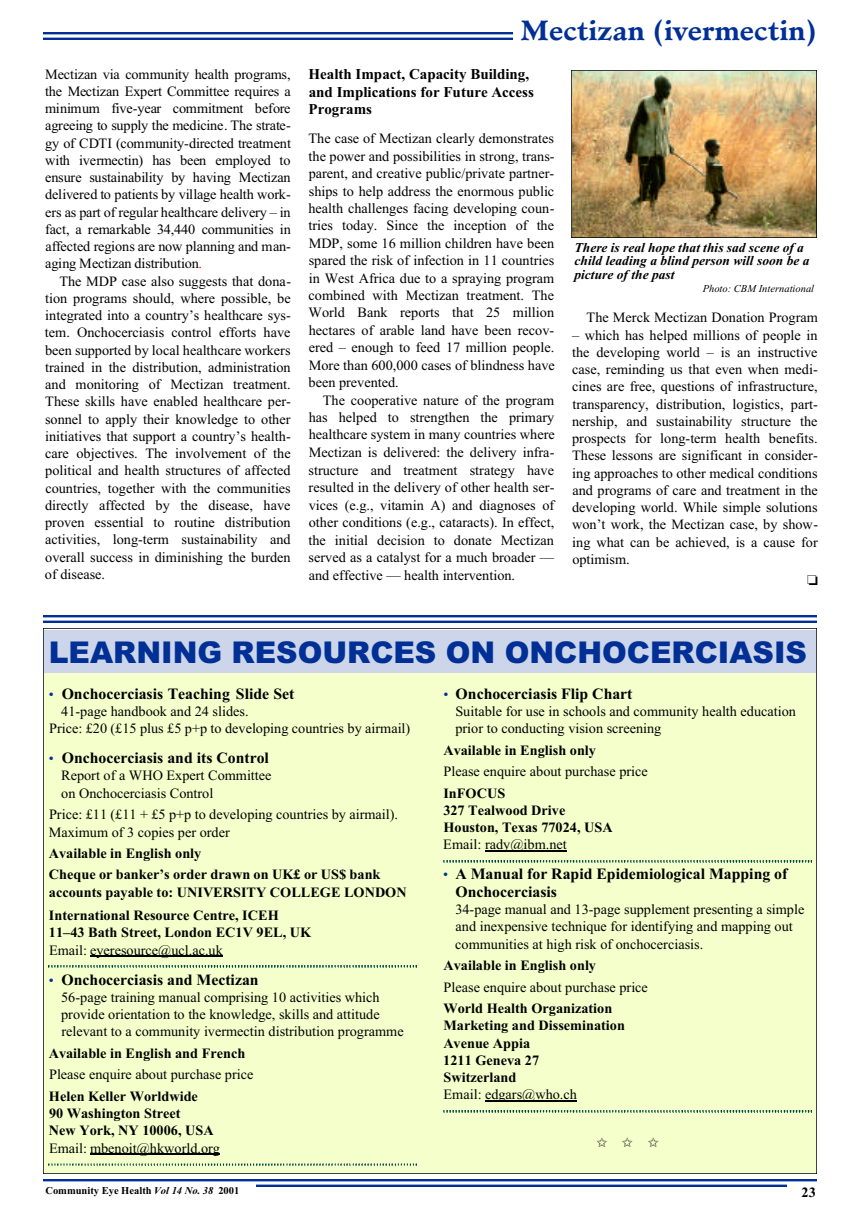
<style>
.page{position:relative;width:852px;height:1215px;background:#fff}
.page>*{position:absolute;margin:0;border:0;box-sizing:border-box;transform-origin:0 0}
.t1{font:900 30px "Arial";color:#002f96}
.t2{font:700 27px "Minister";color:#002f96}
.t3{font:700 15.75px/17.2px "Times New Roman";color:#000}
.t4{font:700 15px/17.2px "Times New Roman";color:#000}
.t5{font:14.25px/17.2px "Times";color:#000}
.t6{font:700 14.25px/17.2px "Times New Roman";color:#000}
.t7{font:italic 700 13.5px/13.5px "Times New Roman";color:#000}
.t8{font:13.5px "Zapf Dingbats";color:#000}
.t9{font:700 10.5px "Times New Roman";color:#000}
.t10{font:italic 10.5px "Times New Roman";color:#000}
.s1{color:#f00}
.s2{font-family:"Times";font-weight:400;font-size:14.25px;color:#002f96}
.s3{font-style:italic}
</style>
<div class="page">
<img style="left:44px;top:1179px;width:772px;height:7px">
<div style="left:44px;top:1183px;width:212px;height:17px;background:#fff"></div>
<img style="left:44px;top:32px;width:469px;height:8px">
<div style="left:786px;top:1183px;width:30px;height:25px;background:#fff"></div>
<img style="left:571px;top:71px;width:245px;height:167px">
<div style="left:43px;top:629px;width:773px;height:544px;background:#f4ffcc"></div>
<div style="left:45px;top:630px;width:770px;height:43px;background:#ccd5ea"></div>
<img style="left:44px;top:615px;width:772px;height:8px">
<p class="t5" style="left:45px;top:65px;width:247px;text-align:justify">Mectizan via community health programs, the Mectizan Expert Committee requires a minimum five-year commitment before agreeing to supply the medicine. The strate&shy;gy of CDTI (community-directed treatment with ivermectin) has been employed to ensure sustainability by having Mectizan delivered to patients by village health work&shy;ers as part of regular healthcare delivery – in fact, a remarkable 34,440 communities in affected regions are now planning and man&shy;aging Mectizan distribution<span class="s1">.</span></p>
<p class="t5" style="left:45px;top:272px;width:247px;text-align:justify;text-indent:14px">The MDP case also suggests that dona&shy;tion programs should, where possible, be integrated into a country’s healthcare sys&shy;tem. Onchocerciasis control efforts have been supported by local healthcare workers trained in the distribution, administration and monitoring of Mectizan treatment.<br>These skills have enabled healthcare per&shy;sonnel to apply their knowledge to other initiatives that support a country’s health&shy;care objectives. The involvement of the political and health structures of affected countries, together with the communities directly affected by the disease, have proven essential to routine distribution activities, long-term sustainability and overall success in diminishing the burden of disease.</p>
<h2 class="t2" style="left:520px;top:20px;width:297px">Mectizan (ivermectin)</h2>
<p class="t4" style="left:308px;top:66px;width:227px">Health Impact, Capacity Building, and Implications for Future Access<br>Programs</p>
<p class="t5" style="left:308px;top:130px;width:248px;text-align:justify">The case of Mectizan clearly demonstrates the power and possibilities in strong, trans&shy;parent, and creative public/private partner&shy;ships to help address the enormous public health challenges facing developing coun&shy;tries today. Since the inception of the MDP, some 16 million children have been spared the risk of infection in 11 countries in West Africa due to a spraying program combined with Mectizan treatment. The World Bank reports that 25 million hectares of arable land have been recov&shy;ered – enough to feed 17 million people.<br>More than 600,000 cases of blindness have been prevented.</p>
<p class="t5" style="left:308px;top:391px;width:248px;text-align:justify;text-indent:14px">The cooperative nature of the program has helped to strengthen the primary healthcare system in many countries where Mectizan is delivered: the delivery infra&shy;structure and treatment strategy have resulted in the delivery of other health ser&shy;vices (e.g., vitamin A) and diagnoses of other conditions (e.g., cataracts). In effect, the initial decision to donate Mectizan served as a catalyst for a much broader — and effective — health intervention.</p>
<p class="t7" style="left:574px;top:240px;width:236px">There is real hope that this sad scene of a child leading a blind person will soon be a picture of the past</p>
<p class="t10" style="left:702px;top:283px;width:113px">Photo: CBM International</p>
<p class="t5" style="left:586px;top:309px;width:233px">The Merck Mectizan Donation Program</p>
<p class="t5" style="left:571px;top:326px;width:247px;text-align:justify">– which has helped millions of people in the developing world – is an instructive case, reminding us that even when medi&shy;cines are free, questions of infrastructure, transparency, distribution, logistics, part&shy;nership, and sustainability structure the prospects for long-term health benefits.<br>These lessons are significant in consider&shy;ing approaches to other medical conditions and programs of care and treatment in the developing world. While simple solutions won’t work, the Mectizan case, by show&shy;ing what can be achieved, is a cause for optimism.</p>
<h1 class="t1" style="left:49px;top:630px;width:759px">LEARNING RESOURCES ON ONCHOCERCIASIS</h1>
<p class="t3" style="left:49px;top:684px;width:247px"><span class="s2">•</span> Onchocerciasis Teaching Slide Set</p>
<p class="t5" style="left:49px;top:702px;width:362px;text-indent:12px">41-page handbook and 24 slides.<br>Price: £20 (£15 plus £5 p+p to developing countries by airmail)</p>
<p class="t3" style="left:49px;top:749px;width:221px"><span class="s2">•</span> Onchocerciasis and its Control</p>
<p class="t5" style="left:61px;top:767px;width:212px">Report of a WHO Expert Committee on Onchocerciasis Control</p>
<p class="t5" style="left:49px;top:806px;width:351px">Price: £11 (£11 + £5 p+p to developing countries by airmail).<br>Maximum of 3 copies per order</p>
<p class="t6" style="left:49px;top:842px;width:333px;line-height:21.3px">Available in English only<br>Cheque or banker’s order drawn on UK£ or US$ bank</p>
<p class="t6" style="left:49px;top:880px;width:359px;line-height:23.2px">accounts payable to: UNIVERSITY COLLEGE LONDON<br>International Resource Centre, ICEH</p>
<p class="t6" style="left:49px;top:923px;width:264px">11–43 Bath Street, London EC1V 9EL, UK</p>
<p class="t5" style="left:49px;top:941px;width:175px">Email: eyeresource@ucl.ac.uk</p>
<p class="t3" style="left:49px;top:970px;width:211px"><span class="s2">•</span> Onchocerciasis and Mectizan</p>
<p class="t5" style="left:61px;top:988px;width:344px">56-page training manual comprising 10 activities which provide orientation to the knowledge, skills and attitude relevant to a community ivermectin distribution programme</p>
<p class="t6" style="left:49px;top:1044px;width:198px">Available in English and French</p>
<p class="t5" style="left:49px;top:1066px;width:206px">Please enquire about purchase price</p>
<p class="t6" style="left:49px;top:1087px;width:166px">Helen Keller Worldwide<br>90 Washington Street<br>New York, NY 10006, USA</p>
<p class="t5" style="left:49px;top:1139px;width:172px">Email: mbenoit@hkworld.org</p>
<p class="t9" style="left:45px;top:1184px;width:195px">Community Eye Health <span class="s3">Vol 14 No. 38</span> 2001</p>
<p class="t3" style="left:443px;top:684px;width:190px"><span class="s2">•</span> Onchocerciasis Flip Chart</p>
<p class="t5" style="left:455px;top:702px;width:342px">Suitable for use in schools and community health education prior to conducting vision screening</p>
<p class="t6" style="left:443px;top:741px;width:154px">Available in English only</p>
<p class="t5" style="left:443px;top:763px;width:206px">Please enquire about purchase price</p>
<p class="t6" style="left:443px;top:784px;width:171px">InFOCUS<br>327 Tealwood Drive<br>Houston, Texas 77024, USA</p>
<p class="t5" style="left:443px;top:836px;width:125px">Email: rady@ibm.net</p>
<p class="t3" style="left:455px;top:865px;width:333px;text-indent:-12px"><span class="s2">•</span> A Manual for Rapid Epidemiological Mapping of<br>Onchocerciasis</p>
<p class="t5" style="left:455px;top:900px;width:350px">34-page manual and 13-page supplement presenting a simple and inexpensive technique for identifying and mapping out communities at high risk of onchocerciasis.</p>
<p class="t6" style="left:443px;top:956px;width:154px">Available in English only</p>
<p class="t5" style="left:443px;top:978px;width:206px">Please enquire about purchase price</p>
<p class="t6" style="left:443px;top:999px;width:183px">World Health Organization<br>Marketing and Dissemination<br>Avenue Appia<br>1211 Geneva 27<br>Switzerland</p>
<p class="t5" style="left:443px;top:1085px;width:135px">Email: edgars@who.ch</p>
<p class="t8" style="left:596px;top:1135px;width:64px">✩✩✩</p>
<p class="t6" style="left:801px;top:1183px;width:16px">23</p>
</div>
